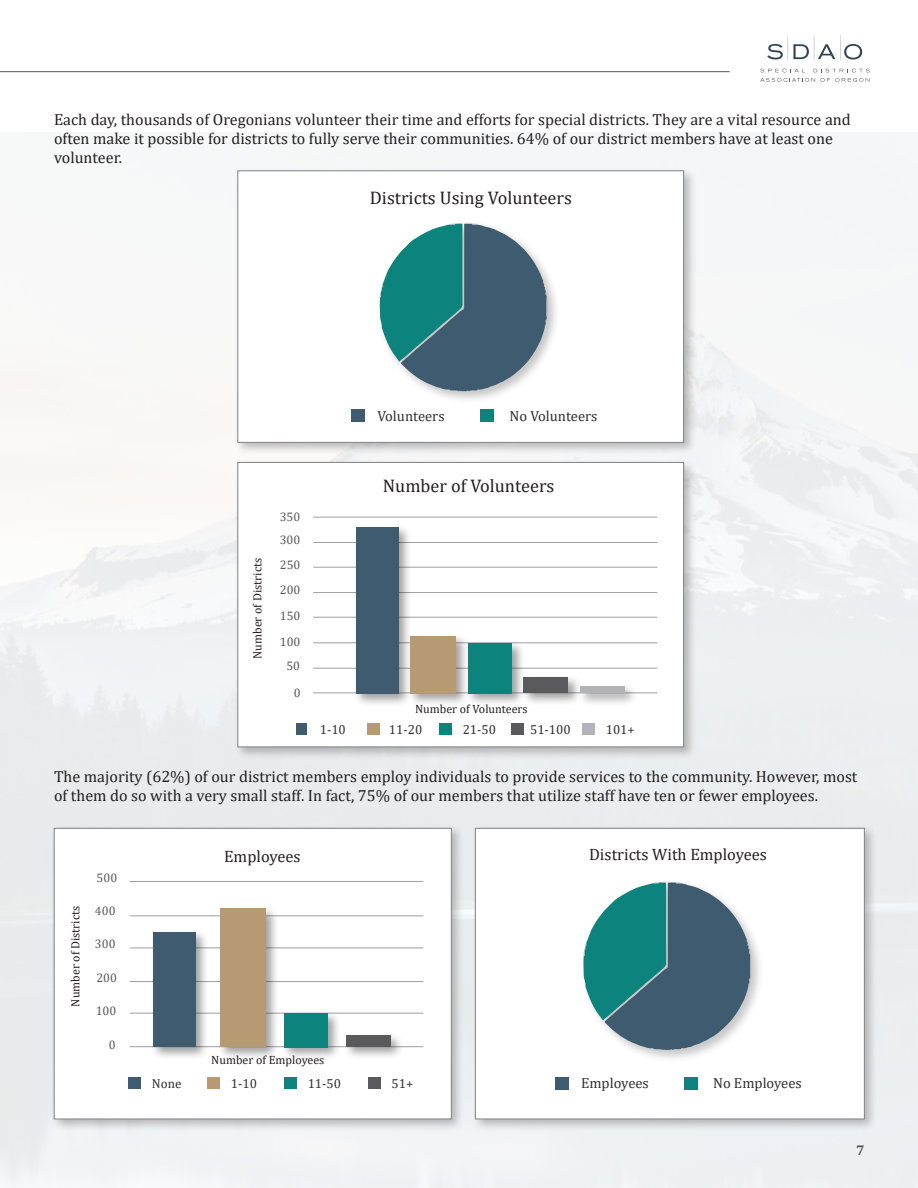
<style>
.page{position:relative;width:918px;height:1188px;background:#fff}
.page>*{position:absolute;margin:0;border:0;box-sizing:border-box;transform-origin:0 0}
.Body_Text{font:18.3px "Cambria";color:#231f20}
.Body_Text-2{font:16.5px "Cambria";color:#231f20}
.t1{font:16.2px/19.2px "Cambria";color:#231f20}
.Body_Text-3{font:14.7px "Cambria";color:#312f30}
.t2{font:700 14.25px "Cambria";color:#57585a}
.Body_Text-4{font:13.05px "Cambria";color:#312f30}
.Body_Text-5{font:12.45px "Cambria";color:#57585a}
.Body_Text-6{font:12px "Cambria";color:#231f20}
</style>
<div class="page">
<hr style="left:0;top:71px;width:730px;height:1px;background:#3e3e3f">
<div style="left:234px;top:167px;width:463px;height:289px;background:#231f20;opacity:.28"></div>
<div style="left:238px;top:171px;width:446px;height:272px;background:#fff;border:1px solid #808285"></div>
<div style="left:351px;top:409px;width:14px;height:13px;background:#3f5b70"></div>
<div style="left:480px;top:409px;width:14px;height:13px;background:#0d837e"></div>
<div style="left:376px;top:220px;width:184px;height:184px;background:#231f20;opacity:.26"></div>
<svg style="left:380px;top:223px;width:167px;height:168px"></svg>
<div style="left:234px;top:459px;width:463px;height:301px;background:#231f20;opacity:.28"></div>
<div style="left:238px;top:462px;width:446px;height:285px;background:#fff;border:1px solid #808285"></div>
<hr style="left:313px;top:517px;width:344px;height:1px;background:#9d9fa2">
<hr style="left:313px;top:542px;width:344px;height:1px;background:#9d9fa2">
<hr style="left:313px;top:567px;width:344px;height:1px;background:#9d9fa2">
<hr style="left:313px;top:592px;width:344px;height:1px;background:#9d9fa2">
<hr style="left:313px;top:617px;width:344px;height:1px;background:#9d9fa2">
<hr style="left:313px;top:642px;width:344px;height:1px;background:#9d9fa2">
<hr style="left:313px;top:668px;width:344px;height:1px;background:#9d9fa2">
<hr style="left:313px;top:692px;width:344px;height:1px;background:#9d9fa2">
<div style="left:297px;top:724px;width:10px;height:11px;background:#3f5b70"></div>
<div style="left:367px;top:724px;width:12px;height:11px;background:#b79a73"></div>
<div style="left:439px;top:724px;width:13px;height:11px;background:#0d837e"></div>
<div style="left:511px;top:724px;width:13px;height:11px;background:#5a595c"></div>
<div style="left:582px;top:724px;width:13px;height:11px;background:#b2b3b7"></div>
<div style="left:353px;top:524px;width:59px;height:183px;background:#231f20;opacity:.43"></div>
<div style="left:356px;top:527px;width:42px;height:166px;background:#3f5b70"></div>
<div style="left:408px;top:633px;width:62px;height:74px;background:#231f20;opacity:.43"></div>
<div style="left:410px;top:636px;width:46px;height:57px;background:#b79a73"></div>
<div style="left:465px;top:640px;width:61px;height:67px;background:#231f20;opacity:.43"></div>
<div style="left:468px;top:643px;width:44px;height:50px;background:#0d837e"></div>
<div style="left:521px;top:675px;width:60px;height:32px;background:#231f20;opacity:.43"></div>
<div style="left:524px;top:678px;width:44px;height:15px;background:#5a595c"></div>
<div style="left:578px;top:684px;width:60px;height:22px;background:#231f20;opacity:.43"></div>
<div style="left:580px;top:687px;width:44px;height:6px;background:#b2b3b7"></div>
<div style="left:51px;top:825px;width:414px;height:307px;background:#231f20;opacity:.28"></div>
<div style="left:54px;top:828px;width:398px;height:291px;background:#fff;border:1px solid #808285"></div>
<hr style="left:130px;top:881px;width:293px;height:1px;background:#9d9fa2">
<hr style="left:130px;top:915px;width:293px;height:1px;background:#9d9fa2">
<hr style="left:130px;top:948px;width:293px;height:1px;background:#9d9fa2">
<hr style="left:130px;top:981px;width:293px;height:1px;background:#9d9fa2">
<hr style="left:130px;top:1013px;width:293px;height:1px;background:#9d9fa2">
<hr style="left:130px;top:1046px;width:293px;height:1px;background:#9d9fa2">
<div style="left:128px;top:1078px;width:13px;height:11px;background:#3f5b70"></div>
<div style="left:207px;top:1078px;width:13px;height:11px;background:#b79a73"></div>
<div style="left:284px;top:1078px;width:13px;height:11px;background:#0d837e"></div>
<div style="left:368px;top:1078px;width:13px;height:11px;background:#5a595c"></div>
<div style="left:150px;top:929px;width:59px;height:131px;background:#231f20;opacity:.43"></div>
<div style="left:153px;top:932px;width:42px;height:115px;background:#3f5b70"></div>
<div style="left:217px;top:906px;width:62px;height:154px;background:#231f20;opacity:.43"></div>
<div style="left:220px;top:909px;width:45px;height:138px;background:#b79a73"></div>
<div style="left:281px;top:1010px;width:60px;height:51px;background:#231f20;opacity:.43"></div>
<div style="left:284px;top:1013px;width:44px;height:34px;background:#0d837e"></div>
<div style="left:343px;top:1032px;width:61px;height:28px;background:#231f20;opacity:.43"></div>
<div style="left:346px;top:1035px;width:44px;height:11px;background:#5a595c"></div>
<div style="left:472px;top:825px;width:405px;height:307px;background:#231f20;opacity:.28"></div>
<div style="left:475px;top:828px;width:390px;height:291px;background:#fff;border:1px solid #808285"></div>
<div style="left:555px;top:1077px;width:14px;height:12px;background:#3f5b70"></div>
<div style="left:684px;top:1077px;width:14px;height:12px;background:#0d837e"></div>
<div style="left:580px;top:879px;width:184px;height:184px;background:#231f20;opacity:.25"></div>
<svg style="left:583px;top:881px;width:168px;height:169px"></svg>
<svg style="left:767px;top:34px;width:95px;height:27px"></svg>
<svg style="left:760px;top:78px;width:109px;height:4px"></svg>
<svg style="left:760px;top:69px;width:45px;height:3px"></svg>
<svg style="left:814px;top:69px;width:56px;height:3px"></svg>
<p class="t1" style="left:54px;top:110px;width:798px">Each day, thousands of Oregonians volunteer their time and efforts for special districts. They are a vital resource and often make it possible for districts to fully serve their communities. 64% of our district members have at least one volunteer.</p>
<p class="Body_Text" style="left:370px;top:187px;width:204px">Districts Using Volunteers</p>
<p class="Body_Text-3" style="left:377px;top:407px;width:69px">Volunteers</p>
<p class="Body_Text-3" style="left:509px;top:407px;width:90px">No Volunteers</p>
<p class="Body_Text-6" style="left:250px;top:659px;width:102px;rotate:-90deg">Number of Districts</p>
<p class="Body_Text-5" style="left:280px;top:509px;width:22px">350</p>
<p class="Body_Text-5" style="left:280px;top:533px;width:22px">300</p>
<p class="Body_Text-5" style="left:280px;top:558px;width:22px">250</p>
<p class="Body_Text-5" style="left:280px;top:583px;width:22px">200</p>
<p class="Body_Text-5" style="left:280px;top:609px;width:22px">150</p>
<p class="Body_Text-5" style="left:280px;top:634px;width:22px">100</p>
<p class="Body_Text-5" style="left:286px;top:659px;width:15px">50</p>
<p class="Body_Text-5" style="left:294px;top:685px;width:8px">0</p>
<p class="Body_Text" style="left:383px;top:475px;width:173px">Number of Volunteers</p>
<p class="Body_Text-6" style="left:415px;top:702px;width:114px">Number of Volunteers</p>
<p class="Body_Text-4" style="left:320px;top:722px;width:28px">1-10</p>
<p class="Body_Text-4" style="left:389px;top:722px;width:35px">11-20</p>
<p class="Body_Text-4" style="left:463px;top:722px;width:35px">21-50</p>
<p class="Body_Text-4" style="left:530px;top:722px;width:42px">51-100</p>
<p class="Body_Text-4" style="left:606px;top:722px;width:31px">101+</p>
<p class="t1" style="left:54px;top:767px;width:805px">The majority (62%) of our district members employ individuals to provide services to the community. However, most of them do so with a very small staff. In fact, 75% of our members that utilize staff have ten or fewer employees.</p>
<p class="Body_Text-6" style="left:68px;top:1007px;width:102px;rotate:-90deg">Number of Districts</p>
<p class="Body_Text-5" style="left:97px;top:870px;width:22px">500</p>
<p class="Body_Text-5" style="left:95px;top:903px;width:22px">400</p>
<p class="Body_Text-5" style="left:95px;top:936px;width:22px">300</p>
<p class="Body_Text-5" style="left:96px;top:970px;width:22px">200</p>
<p class="Body_Text-5" style="left:96px;top:1003px;width:22px">100</p>
<p class="Body_Text-5" style="left:109px;top:1037px;width:8px">0</p>
<p class="Body_Text-2" style="left:224px;top:847px;width:78px">Employees</p>
<p class="Body_Text-6" style="left:211px;top:1053px;width:115px">Number of Employees</p>
<p class="Body_Text-4" style="left:152px;top:1076px;width:31px">None</p>
<p class="Body_Text-4" style="left:231px;top:1076px;width:28px">1-10</p>
<p class="Body_Text-4" style="left:308px;top:1076px;width:35px">11-50</p>
<p class="Body_Text-4" style="left:392px;top:1076px;width:23px">51+</p>
<p class="Body_Text-2" style="left:589px;top:844px;width:179px">Districts With Employees</p>
<p class="Body_Text-3" style="left:581px;top:1075px;width:69px">Employees</p>
<p class="Body_Text-3" style="left:713px;top:1075px;width:90px">No Employees</p>
<p class="t2" style="left:856px;top:1140px;width:10px">7</p>
</div>
